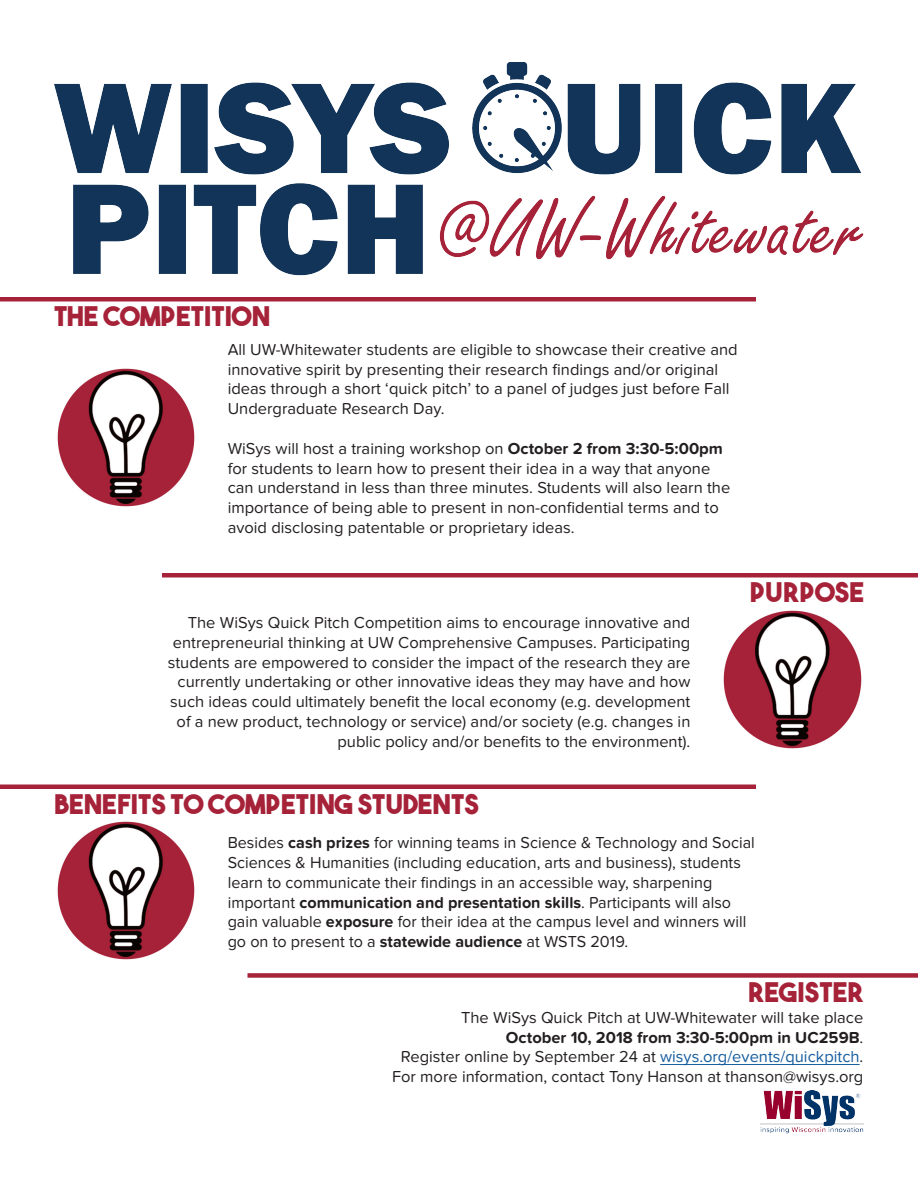
<style>
.page{position:relative;width:918px;height:1188px;background:#fff}
.page>*{position:absolute;margin:0;border:0;box-sizing:border-box;transform-origin:0 0}
.t1{font:27px "The Bold Font";color:#a62238}
.t2{font:16.5px/19.8px "Proxima Nova Soft";color:#231f20}
.t3{font:700 16.5px "Proxima Nova Soft";color:#231f20}
.s1{font-weight:700}
.s2{font-weight:400}
.s3{color:#175d9e}
</style>
<div class="page">
<img style="left:54px;top:63px;width:810px;height:213px">
<div style="left:0;top:297px;width:756px;height:5px;background:#a62238"></div>
<div style="left:162px;top:573px;width:756px;height:5px;background:#a62238"></div>
<div style="left:248px;top:973px;width:670px;height:5px;background:#a62238"></div>
<div style="left:0;top:784px;width:756px;height:5px;background:#a62238"></div>
<img style="left:57px;top:368px;width:138px;height:139px">
<img style="left:723px;top:610px;width:139px;height:139px">
<img style="left:57px;top:821px;width:138px;height:139px">
<hr style="left:660px;top:1064px;width:200px;height:1px;background:#175d9e">
<img style="left:761px;top:1090px;width:102px;height:44px">
<p class="t1" style="left:54px;top:299px;width:218px">THE COMPETITION</p>
<p class="t2" style="left:228px;top:340px;width:511px">All UW-Whitewater students are eligible to showcase their creative and innovative spirit by presenting their research findings and/or original ideas through a short ‘quick pitch’ to a panel of judges just before Fall Undergraduate Research Day.</p>
<p class="t2" style="left:228px;top:439px;width:504px">WiSys will host a training workshop on <span class="s1">October 2 from 3:30-5:00pm </span>for students to learn how to present their idea in a way that anyone can understand in less than three minutes. Students will also learn the importance of being able to present in non-confidential terms and to avoid disclosing patentable or proprietary ideas.</p>
<p class="t2" style="left:168px;top:613px;width:524px;text-align:right">The WiSys Quick Pitch Competition aims to encourage innovative and entrepreneurial thinking at UW Comprehensive Campuses. Participating students are empowered to consider the impact of the research they are currently undertaking or other innovative ideas they may have and how such ideas could ultimately benefit the local economy (e.g. development of a new product, technology or service) and/or society (e.g. changes in public policy and/or benefits to the environment).</p>
<p class="t1" style="left:750px;top:575px;width:116px">PURPOSE</p>
<p class="t1" style="left:54px;top:787px;width:426px">BENEFITS TO COMPETING STUDENTS</p>
<p class="t2" style="left:228px;top:833px;width:529px">Besides <span class="s1">cash prizes</span> for winning teams in Science &amp; Technology and Social Sciences &amp; Humanities (including education, arts and business), students learn to communicate their findings in an accessible way, sharpening important <span class="s1">communication and presentation skills</span>. Participants will also gain valuable <span class="s1">exposure</span> for their idea at the campus level and winners will go on to present to a <span class="s1">statewide audience</span> at WSTS 2019.</p>
<p class="t1" style="left:748px;top:975px;width:117px">REGISTER</p>
<p class="t2" style="left:461px;top:1008px;width:404px">The WiSys Quick Pitch at UW-Whitewater will take place</p>
<p class="t3" style="left:506px;top:1028px;width:359px">October 10, 2018 from 3:30-5:00pm in UC259B<span class="s2">.</span></p>
<p class="t2" style="left:401px;top:1047px;width:464px">Register online by September 24 at <span class="s3">wisys.org/events/quickpitch</span>.</p>
<p class="t2" style="left:392px;top:1067px;width:473px">For more information, contact Tony Hanson at thanson@wisys.org</p>
</div>
